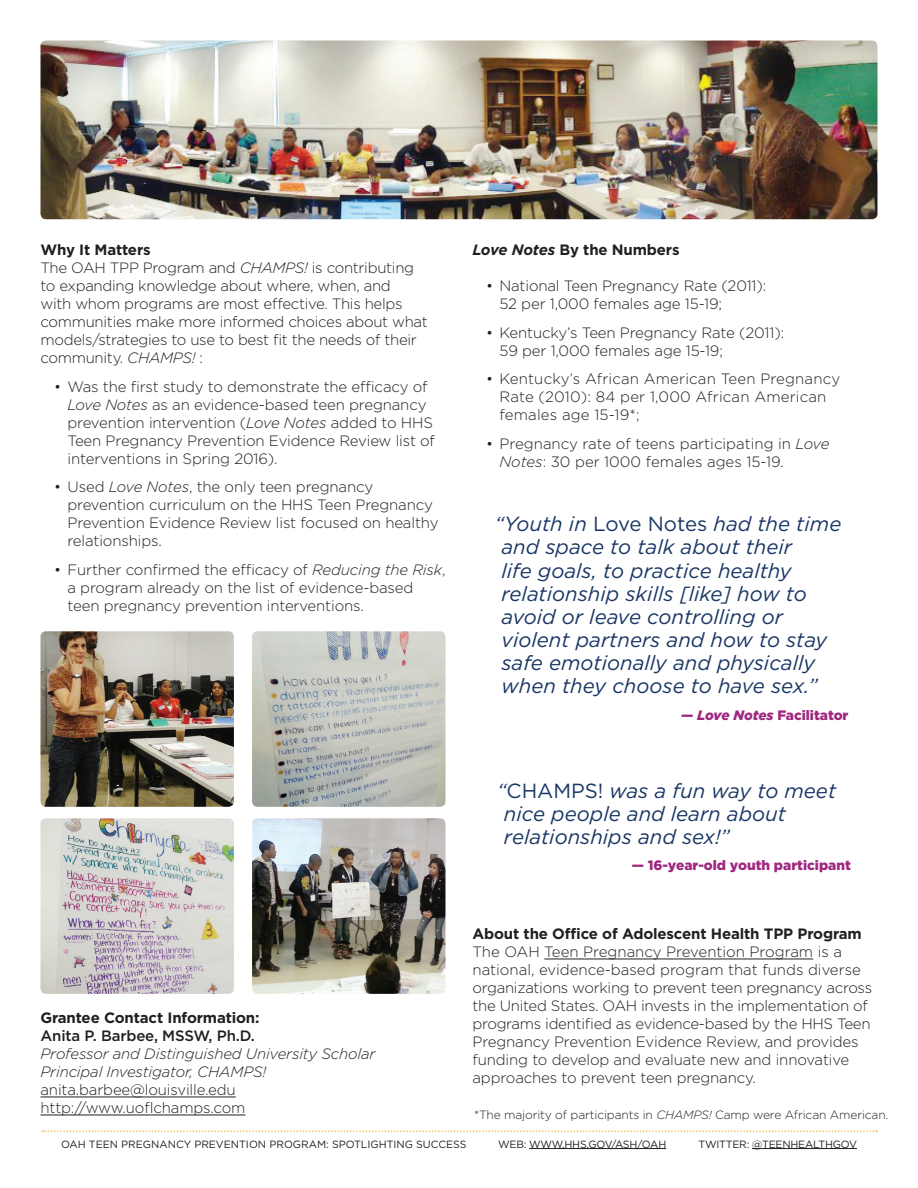
<style>
.page{position:relative;width:918px;height:1188px;background:#fff}
.page>*{position:absolute;margin:0;border:0;box-sizing:border-box;transform-origin:0 0}
.t1{font:italic 20.4px/23.1px "Gotham";color:#193665}
.t2{font:300 15px/18px "Gotham";letter-spacing:-.01em;color:#231f20}
.t3{font:700 15px "Gotham";letter-spacing:-.01em;color:#231f20}
.t4{font:300 15px/18px "Gotham";letter-spacing:.01em;color:#231f20}
.t5{font:italic 300 15px/18px "Gotham";letter-spacing:-.01em;color:#231f20}
.t6{font:500 15px "Gotham";letter-spacing:-.01em;color:#231f20}
.t7{font:900 13.65px "Gotham";color:#9f277f}
.t8{font:300 12px "Gotham";letter-spacing:-.01em;color:#231f20}
.t9{font:10.5px "Gotham";color:#231f20}
.t10{font:10.5px "Gotham";letter-spacing:-.02em;color:#231f20}
.s1{font-style:italic}
.s2{font-style:normal}
</style>
<div class="page">
<img style="left:40px;top:40px;width:838px;height:179px">
<img style="left:40px;top:631px;width:194px;height:176px">
<img style="left:40px;top:818px;width:194px;height:176px">
<img style="left:252px;top:631px;width:194px;height:176px">
<img style="left:252px;top:818px;width:194px;height:176px">
<hr style="left:40px;top:1097px;width:196px;height:1px;background:#231f20">
<hr style="left:40px;top:1115px;width:205px;height:1px;background:#231f20">
<svg style="left:42px;top:1130px;width:835px;height:2px"></svg>
<hr style="left:544px;top:959px;width:269px;height:1px;background:#231f20">
<hr style="left:529px;top:1148px;width:137px;height:1px;background:#231f20">
<hr style="left:752px;top:1148px;width:105px;height:1px;background:#231f20">
<h2 class="t3" style="left:40px;top:240px;width:112px">Why It Matters</h2>
<p class="t2" style="left:40px;top:258px;width:389px">The OAH TPP Program and <span class="s1">CHAMPS!</span> is contributing to expanding knowledge about where, when, and<br>with whom programs are most effective. This helps communities make more informed choices about what models/strategies to use to best fit the needs of their community. <span class="s1">CHAMPS!</span> :</p>
<p class="t2" style="left:68px;top:377px;width:369px;text-indent:-14px">• Was the first study to demonstrate the efficacy of <span class="s1">Love Notes</span> as an evidence-based teen pregnancy prevention intervention (<span class="s1">Love Notes</span> added to HHS Teen Pregnancy Prevention Evidence Review list of interventions in Spring 2016).</p>
<p class="t2" style="left:67px;top:478px;width:373px;text-indent:-13px">• Used <span class="s1">Love Notes</span>, the only teen pregnancy prevention curriculum on the HHS Teen Pregnancy Prevention Evidence Review list focused on healthy relationships.</p>
<p class="t2" style="left:67px;top:561px;width:380px;text-indent:-13px">• Further confirmed the efficacy of <span class="s1">Reducing the Risk</span>, a program already on the list of evidence-based teen pregnancy prevention interventions.</p>
<h2 class="t3" style="left:40px;top:1008px;width:221px">Grantee Contact Information:</h2>
<p class="t6" style="left:40px;top:1026px;width:216px">Anita P. Barbee, MSSW, Ph.D.</p>
<p class="t5" style="left:40px;top:1045px;width:336px">Professor and Distinguished University Scholar<br>Principal Investigator, CHAMPS!</p>
<p class="t2" style="left:40px;top:1081px;width:197px">anita.barbee@louisville.edu</p>
<p class="t2" style="left:40px;top:1099px;width:206px">http://www.uoflchamps.com</p>
<h2 class="t3" style="left:472px;top:240px;width:209px"><span class="s1">Love Notes</span> By the Numbers</h2>
<p class="t2" style="left:500px;top:276px;width:268px;text-indent:-14px">• National Teen Pregnancy Rate (2011):<br>52 per 1,000 females age 15-19;</p>
<p class="t2" style="left:500px;top:323px;width:286px;text-indent:-14px">• Kentucky’s Teen Pregnancy Rate (2011):<br>59 per 1,000 females age 15-19;</p>
<p class="t4" style="left:500px;top:370px;width:342px;text-indent:-14px">• Kentucky’s African American Teen Pregnancy<br>Rate (2010): 84 per 1,000 African American females age 15-19*;</p>
<p class="t2" style="left:500px;top:435px;width:332px;text-indent:-14px">• Pregnancy rate of teens participating in <span class="s1">Love<br>Notes</span>: 30 per 1000 females ages 15-19.</p>
<p class="t1" style="left:502px;top:512px;width:341px;text-indent:-7px">“Youth in <span class="s2">Love Notes</span> had the time and space to talk about their<br>life goals, to practice healthy relationship skills [like] how to avoid or leave controlling or violent partners and how to stay safe emotionally and physically when they choose to have sex.”</p>
<p class="t7" style="left:681px;top:705px;width:169px">— <span class="s1">Love Notes</span> Facilitator</p>
<p class="t1" style="left:504px;top:778px;width:334px;text-indent:-7px">“<span class="s2">CHAMPS!</span> was a fun way to meet nice people and learn about relationships and sex!”</p>
<p class="t7" style="left:632px;top:856px;width:221px">— 16-year-old youth participant</p>
<h2 class="t3" style="left:472px;top:924px;width:391px">About the Office of Adolescent Health TPP Program</h2>
<p class="t2" style="left:472px;top:943px;width:401px">The OAH Teen Pregnancy Prevention Program is a national, evidence-based program that funds diverse organizations working to prevent teen pregnancy across the United States. OAH invests in the implementation of programs identified as evidence-based by the HHS Teen Pregnancy Prevention Evidence Review, and provides funding to develop and evaluate new and innovative approaches to prevent teen pregnancy.</p>
<p class="t8" style="left:474px;top:1107px;width:416px">*The majority of participants in <span class="s1">CHAMPS!</span> Camp were African American.</p>
<p class="t9" style="left:61px;top:1137px;width:407px">OAH TEEN PREGNANCY PREVENTION PROGRAM: SPOTLIGHTING SUCCESS</p>
<p class="t10" style="left:498px;top:1137px;width:170px">WEB: WWW.HHS.GOV/ASH/OAH</p>
<p class="t10" style="left:698px;top:1137px;width:160px">TWITTER: @TEENHEALTHGOV</p>
</div>
